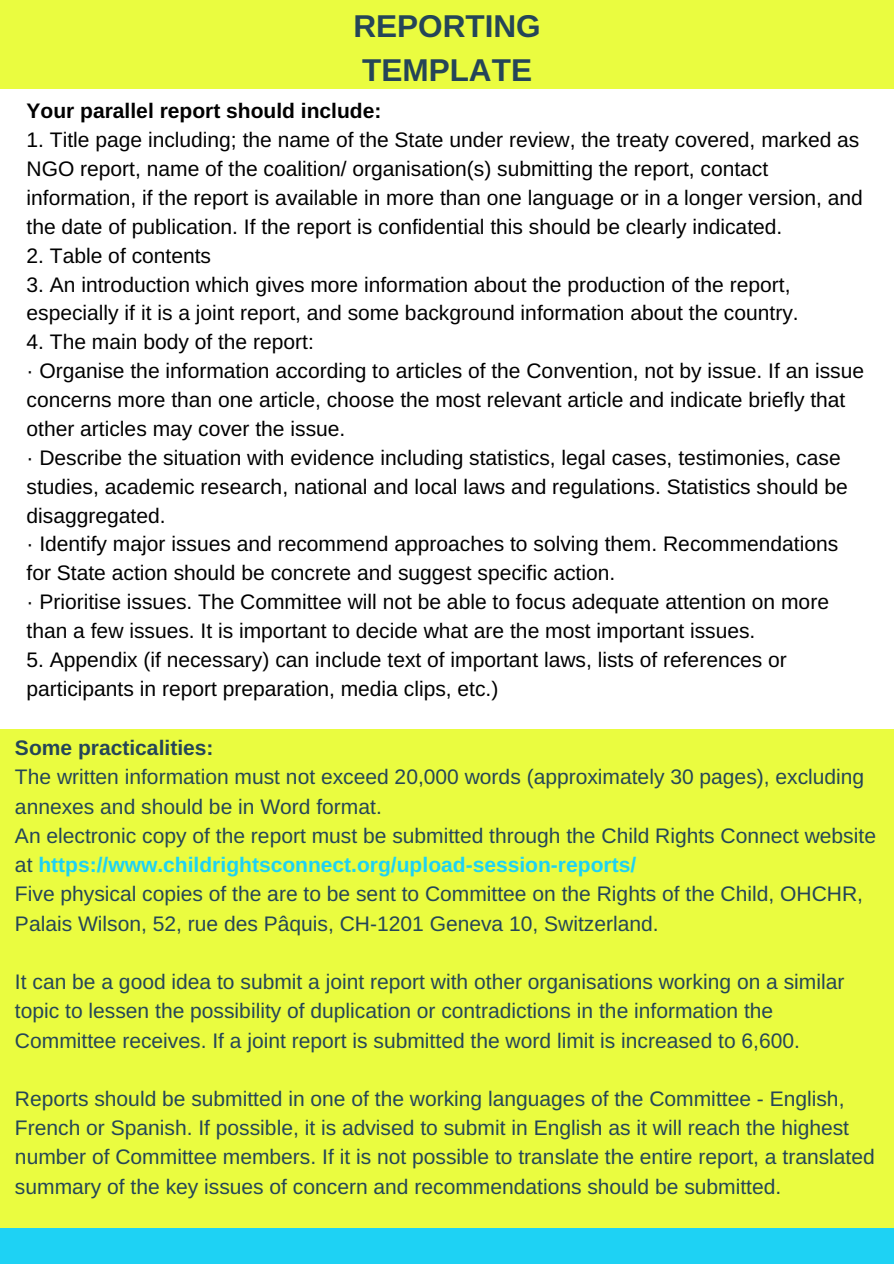
<style>
.page{position:relative;width:894px;height:1264px;background:#fff}
.page>*{position:absolute;margin:0;border:0;box-sizing:border-box;transform-origin:0 0}
.t1{font:700 31.5px/44px "Arimo";color:#254558}
.t2{font:21px/28.8px "Arimo";color:#000}
.t3{font:21px/29.2px "Arimo";color:#254558}
.t4{font:700 21px "Arimo";color:#000}
.t5{font:700 21px "Arimo";color:#254558}
.s1{font-weight:700;color:#1ed2f4}
</style>
<div class="page">
<div style="left:0;top:0;width:893px;height:89px;background:#eafc40"></div>
<div style="left:0;top:729px;width:893px;height:534px;background:#eafc40"></div>
<div style="left:0;top:1228px;width:893px;height:35px;background:#1ed2f4"></div>
<h1 class="t1" style="left:353px;top:4px;width:189px">REPORTING<br>TEMPLATE</h1>
<p class="t4" style="left:27px;top:99px;width:356px">Your parallel report should include:</p>
<p class="t2" style="left:27px;top:125px;width:837px">1. Title page including; the name of the State under review, the treaty covered, marked as NGO report, name of the coalition/ organisation(s) submitting the report, contact information, if the report is available in more than one language or in a longer version, and the date of publication. If the report is confidential this should be clearly indicated.</p>
<p class="t2" style="left:27px;top:241px;width:186px">2. Table of contents</p>
<p class="t2" style="left:27px;top:270px;width:773px">3. An introduction which gives more information about the production of the report, especially if it is a joint report, and some background information about the country.</p>
<p class="t2" style="left:27px;top:327px;width:838px">4. The main body of the report:<br>· Organise the information according to articles of the Convention, not by issue. If an issue concerns more than one article, choose the most relevant article and indicate briefly that other articles may cover the issue.<br>· Describe the situation with evidence including statistics, legal cases, testimonies, case studies, academic research, national and local laws and regulations. Statistics should be disaggregated.<br>· Identify major issues and recommend approaches to solving them. Recommendations for State action should be concrete and suggest specific action.<br>· Prioritise issues. The Committee will not be able to focus adequate attention on more than a few issues. It is important to decide what are the most important issues.</p>
<p class="t2" style="left:27px;top:645px;width:761px">5. Appendix (if necessary) can include text of important laws, lists of references or participants in report preparation, media clips, etc.)</p>
<p class="t5" style="left:15px;top:736px;width:200px">Some practicalities:</p>
<p class="t3" style="left:15px;top:762px;width:862px">The written information must not exceed 20,000 words (approximately 30 pages), excluding annexes and should be in Word format.<br>An electronic copy of the report must be submitted through the Child Rights Connect website at <span class="s1">https://www.childrightsconnect.org/upload-session-reports/<br></span>Five physical copies of the are to be sent to Committee on the Rights of the Child, OHCHR, Palais Wilson, 52, rue des Pâquis, CH-1201 Geneva 10, Switzerland.</p>
<p class="t3" style="left:15px;top:967px;width:830px">It can be a good idea to submit a joint report with other organisations working on a similar topic to lessen the possibility of duplication or contradictions in the information the<br>Committee receives. If a joint report is submitted the word limit is increased to 6,600.</p>
<p class="t3" style="left:15px;top:1084px;width:861px">Reports should be submitted in one of the working languages of the Committee - English, French or Spanish. If possible, it is advised to submit in English as it will reach the highest number of Committee members. If it is not possible to translate the entire report, a translated summary of the key issues of concern and recommendations should be submitted.</p>
</div>
